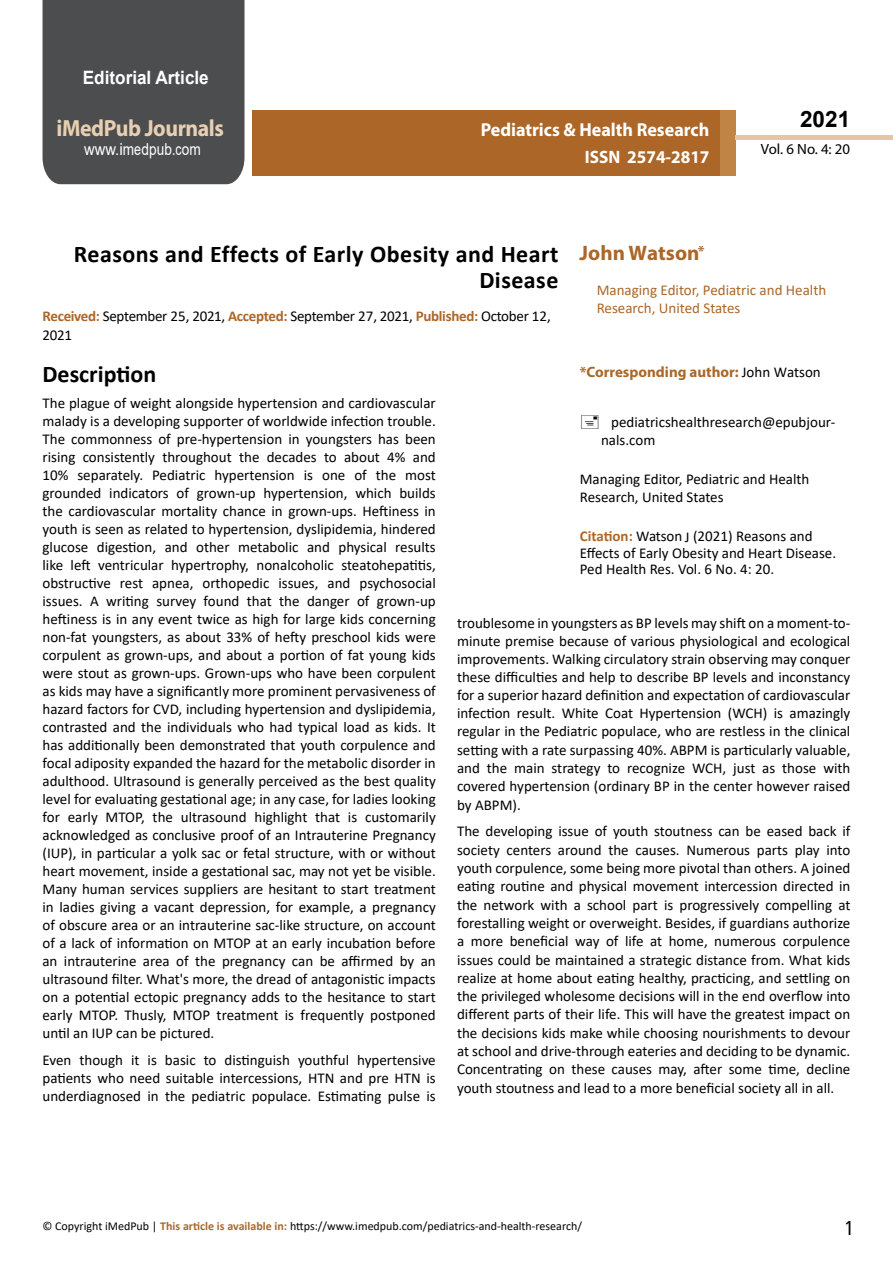
<style>
.page{position:relative;width:893px;height:1263px;background:#fff}
.page>*{position:absolute;margin:0;border:0;box-sizing:border-box;transform-origin:0 0}
.t1{font:25.5px "Tunga";color:#000}
.t2{font:700 24px/26.4px "Calibri";letter-spacing:.02em;color:#000;text-align:right}
.t3{font:700 24px "Calibri";color:#000}
.t4{font:700 23.4px "Myriad Pro";letter-spacing:-.02em;color:#e8cfb2;scale:.93 1}
.t5{font:700 22.5px "Arial";color:#000}
.t6{font:700 21px "Myriad Pro";color:#ac6728}
.t7{font:700 18.75px "Myriad Pro";color:#fff;scale:.96 1}
.t8{font:700 18.45px "Arial";color:#fff;scale:.93 1}
.t9{font:700 18px "Myriad Pro";color:#fff;scale:.96 1}
.t10{font:16.5px "Arial";letter-spacing:.005em;color:#fff;scale:.89 1}
.t11{font:15px/18px "Calibri";color:#000;text-align:justify}
.t12{font:15px/18.8px "Calibri";letter-spacing:-.02em;color:#000}
.t13{font:15px/18px "Calibri";color:#ac6728}
.t14{font:700 15px "Myriad Pro";color:#ac6728}
.t15{font:14.85px "Myriad Pro";color:#000}
.t16{font:12px "Calibri";color:#000}
.s1{font-family:"Calibri"}
.s2{font-weight:700;color:#ac6728}
.s3{font-family:"Calibri";font-weight:400;color:#000}
</style>
<div class="page">
<div style="left:43px;top:0;width:201px;height:184px;background:#4c4d4f"></div>
<div style="left:252px;top:110px;width:469px;height:66px;background:#ac6728"></div>
<div style="left:720px;top:110px;width:16px;height:66px;background:#c08444"></div>
<div style="left:736px;top:135px;width:157px;height:5px;background:#e3c6a3"></div>
<p class="t8" style="left:83px;top:65px;width:137px">Editorial Article</p>
<h3 class="t4" style="left:57px;top:113px;width:181px">iMedPub Journals</h3>
<p class="t10" style="left:84px;top:138px;width:133px">www.imedpub<span class="s1">.</span>com</p>
<p class="t7" style="left:481px;top:118px;width:240px">Pediatrics &amp; Health Research</p>
<p class="t9" style="left:585px;top:145px;width:131px">ISSN 2574-2817</p>
<h3 class="t5" style="left:800px;top:104px;width:52px">2021</h3>
<p class="t15" style="left:761px;top:140px;width:91px">Vol. 6 No. 4: 20</p>
<h2 class="t2" style="left:74px;top:241px;width:486px">Reasons and Effects of Early Obesity and Heart<br>Disease</h2>
<p class="t12" style="left:43px;top:306px;width:510px"><span class="s2">Received:</span> September 25, 2021, <span class="s2">Accepted:</span> September 27, 2021, <span class="s2">Published:</span> October 12,<br>2021</p>
<h3 class="t6" style="left:580px;top:239px;width:126px">John Watson<sup>*</sup></h3>
<p class="t13" style="left:597px;top:280px;width:231px">Managing Editor, Pediatric and Health<br>Research, United States</p>
<h2 class="t3" style="left:43px;top:357px;width:115px">Description</h2>
<p class="t11" style="left:42px;top:394px;width:395px">The plague of weight alongside hypertension and cardiovascular malady is a developing supporter of worldwide infection trouble.<br>The commonness of pre-hypertension in youngsters has been rising consistently throughout the decades to about 4% and 10% separately. Pediatric hypertension is one of the most grounded indicators of grown-up hypertension, which builds the cardiovascular mortality chance in grown-ups. Heftiness in youth is seen as related to hypertension, dyslipidemia, hindered glucose digestion, and other metabolic and physical results like left ventricular hypertrophy, nonalcoholic steatohepatitis, obstructive rest apnea, orthopedic issues, and psychosocial issues. A writing survey found that the danger of grown-up heftiness is in any event twice as high for large kids concerning non-fat youngsters, as about 33% of hefty preschool kids were corpulent as grown-ups, and about a portion of fat young kids were stout as grown-ups. Grown-ups who have been corpulent as kids may have a significantly more prominent pervasiveness of hazard factors for CVD, including hypertension and dyslipidemia, contrasted and the individuals who had typical load as kids. It has additionally been demonstrated that youth corpulence and focal adiposity expanded the hazard for the metabolic disorder in adulthood. Ultrasound is generally perceived as the best quality level for evaluating gestational age; in any case, for ladies looking for early MTOP, the ultrasound highlight that is customarily acknowledged as conclusive proof of an Intrauterine Pregnancy (IUP), in particular a yolk sac or fetal structure, with or without heart movement, inside a gestational sac, may not yet be visible.<br>Many human services suppliers are hesitant to start treatment in ladies giving a vacant depression, for example, a pregnancy of obscure area or an intrauterine sac-like structure, on account of a lack of information on MTOP at an early incubation before an intrauterine area of the pregnancy can be affirmed by an ultrasound filter. What's more, the dread of antagonistic impacts on a potential ectopic pregnancy adds to the hesitance to start early MTOP. Thusly, MTOP treatment is frequently postponed until an IUP can be pictured.</p>
<p class="t11" style="left:42px;top:1050px;width:395px">Even though it is basic to distinguish youthful hypertensive patients who need suitable intercessions, HTN and pre HTN is underdiagnosed in the pediatric populace. Estimating pulse is</p>
<p class="t14" style="left:580px;top:362px;width:243px">*Corresponding author: <span class="s3">John Watson</span></p>
<p class="t11" style="left:601px;top:412px;width:236px;text-indent:10px">pediatricshealthresearch@epubjour&shy;nals.com</p>
<p class="t11" style="left:580px;top:470px;width:231px">Managing Editor, Pediatric and Health<br>Research, United States</p>
<p class="t11" style="left:580px;top:527px;width:258px;line-height:16.5px;text-align:left"><span class="s2">Citation:</span> Watson (2021) Reasons and<br>Effects of Early Obesity and Heart Disease.<br>Ped Health Res. Vol. 6 No. 4: 20.</p>
<p class="t11" style="left:685px;top:527px;width:6px">J</p>
<p class="t11" style="left:457px;top:613px;width:395px">troublesome in youngsters as BP levels may shift on a moment-to&shy;minute premise because of various physiological and ecological improvements. Walking circulatory strain observing may conquer these difficulties and help to describe BP levels and inconstancy for a superior hazard definition and expectation of cardiovascular infection result. White Coat Hypertension (WCH) is amazingly regular in the Pediatric populace, who are restless in the clinical setting with a rate surpassing 40%. ABPM is particularly valuable, and the main strategy to recognize WCH, just as those with covered hypertension (ordinary BP in the center however raised by ABPM).</p>
<p class="t11" style="left:457px;top:822px;width:395px">The developing issue of youth stoutness can be eased back if society centers around the causes. Numerous parts play into youth corpulence, some being more pivotal than others. A joined eating routine and physical movement intercession directed in the network with a school part is progressively compelling at forestalling weight or overweight. Besides, if guardians authorize a more beneficial way of life at home, numerous corpulence issues could be maintained a strategic distance from. What kids realize at home about eating healthy, practicing, and settling on the privileged wholesome decisions will in the end overflow into different parts of their life. This will have the greatest impact on the decisions kids make while choosing nourishments to devour at school and drive-through eateries and deciding to be dynamic.<br>Concentrating on these causes may, after some time, decline youth stoutness and lead to a more beneficial society all in all.</p>
<p class="t16" style="left:43px;top:1217px;width:541px">© Copyright iMedPub | <span class="s2">This article is available in:</span> https://www.imedpub.com/pediatrics-and-health-research/</p>
<h1 class="t1" style="left:846px;top:1211px;width:9px">1</h1>
</div>
